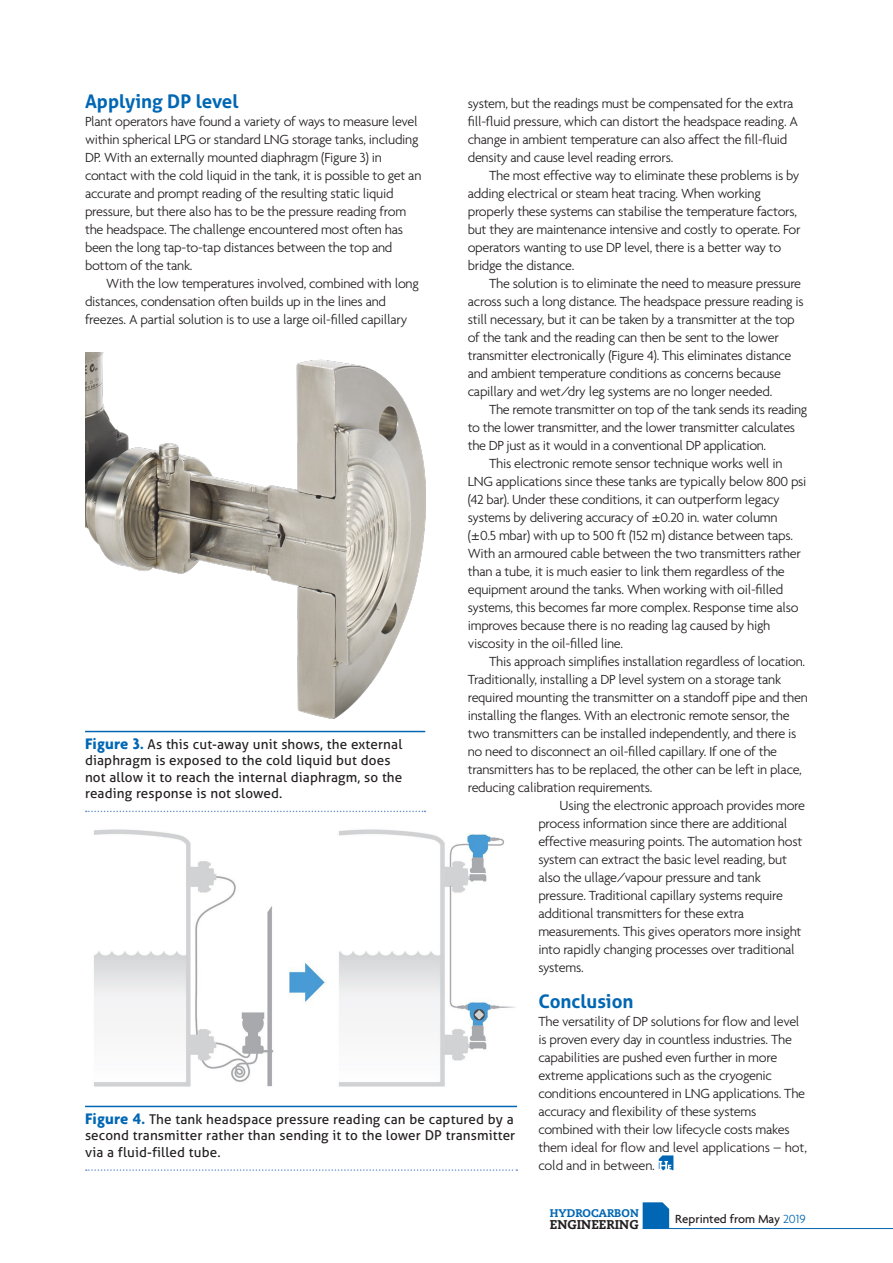
<style>
.page{position:relative;width:893px;height:1263px;background:#fff}
.page>*{position:absolute;margin:0;border:0;box-sizing:border-box;transform-origin:0 0}
.Sub_1{font:700 18.75px "Aller";color:#0167b4}
.Body_Text{font:300 14.25px/18px "Agenda";letter-spacing:-.02em;color:#231f20}
.Paragraph_1{font:300 14.25px/18px "Agenda";letter-spacing:-.02em;color:#231f20}
.t1{font:13.5px/16.2px "Aller";letter-spacing:.01em;color:#231f20;text-align:justify}
.t2{font:500 12.75px "Agenda";color:#231f20}
.t3{font:800 12.75px "Caecilia";color:#231f20}
.t4{font:800 11.1px "Caecilia";color:#0167b4}
.s1{font-family:"Helvetica"}
.s2{font-family:"Agenda";font-weight:700;font-size:16.5px;color:#0167b4}
.s3{font-weight:300;color:#0167b4}
</style>
<div class="page">
<hr style="left:643px;top:1228px;width:250px;height:1px;background:#0167b4">
<svg style="left:643px;top:1202px;width:26px;height:26px"></svg>
<svg style="left:659px;top:1155px;width:14px;height:15px"></svg>
<hr style="left:85px;top:1106px;width:432px;height:1px;background:#0167b4">
<svg style="left:86px;top:1169px;width:431px;height:2px"></svg>
<img style="left:94px;top:829px;width:421px;height:258px">
<img style="left:85px;top:353px;width:340px;height:365px">
<hr style="left:85px;top:731px;width:340px;height:1px;background:#0167b4">
<svg style="left:86px;top:811px;width:339px;height:1px"></svg>
<p class="Sub_1" style="left:85px;top:90px;width:155px">Applying DP level</p>
<p class="Paragraph_1" style="left:85px;top:112px;width:338px">Plant operators have found a variety of ways to measure level within spherical LPG or standard LNG storage tanks, including DP. With an externally mounted diaphragm (Figure 3) in contact with the cold liquid in the tank, it is possible to get an accurate and prompt reading of the resulting static liquid pressure, but there also has to be the pressure reading from the headspace. The challenge encountered most often has been the long tap-to-tap distances between the top and bottom of the tank.</p>
<p class="Body_Text" style="left:85px;top:274px;width:335px;text-indent:21px">With the low temperatures involved, combined with long distances, condensation often builds up in the lines and freezes. A partial solution is to use a large oil-filled capillary</p>
<p class="Body_Text" style="left:468px;top:94px;width:332px">system, but the readings must be compensated for the extra fill-fluid pressure, which can distort the headspace reading. A change in ambient temperature can also affect the fill-fluid density and cause level reading errors.</p>
<p class="Body_Text" style="left:468px;top:166px;width:334px;text-indent:21px">The most effective way to eliminate these problems is by adding electrical or steam heat tracing. When working properly these systems can stabilise the temperature factors, but they are maintenance intensive and costly to operate. For operators wanting to use DP level, there is a better way to bridge the distance.</p>
<p class="Body_Text" style="left:468px;top:274px;width:338px;text-indent:21px">The solution is to eliminate the need to measure pressure across such a long distance. The headspace pressure reading is still necessary, but it can be taken by a transmitter at the top of the tank and the reading can then be sent to the lower transmitter electronically (Figure 4). This eliminates distance and ambient temperature conditions as concerns because capillary and wet/dry leg systems are no longer needed.</p>
<p class="Body_Text" style="left:468px;top:400px;width:341px;text-indent:21px">The remote transmitter on top of the tank sends its reading to the lower transmitter, and the lower transmitter calculates the DP just as it would in a conventional DP application.</p>
<p class="Body_Text" style="left:468px;top:454px;width:340px;text-indent:21px">This electronic remote sensor technique works well in LNG applications since these tanks are typically below 800 psi (42 bar). Under these conditions, it can outperform legacy systems by delivering accuracy of <span class="s1">±</span>0.20 in. water column (<span class="s1">±</span>0.5 mbar) with up to 500 ft (152 m) distance between taps.<br>With an armoured cable between the two transmitters rather than a tube, it is much easier to link them regardless of the equipment around the tanks. When working with oil-filled systems, this becomes far more complex. Response time also improves because there is no reading lag caused by high viscosity in the oil-filled line.</p>
<p class="Body_Text" style="left:468px;top:652px;width:342px;text-indent:21px">This approach simplifies installation regardless of location.<br>Traditionally, installing a DP level system on a storage tank required mounting the transmitter on a standoff pipe and then installing the flanges. With an electronic remote sensor, the two transmitters can be installed independently, and there is no need to disconnect an oil-filled capillary. If one of the transmitters has to be replaced, the other can be left in place, reducing calibration requirements.</p>
<p class="Body_Text" style="left:538px;top:796px;width:268px;text-indent:21px">Using the electronic approach provides more process information since there are additional effective measuring points. The automation host system can extract the basic level reading, but also the ullage/vapour pressure and tank pressure. Traditional capillary systems require additional transmitters for these extra measurements. This gives operators more insight into rapidly changing processes over traditional systems.</p>
<p class="Sub_1" style="left:538px;top:990px;width:97px">Conclusion</p>
<p class="Paragraph_1" style="left:538px;top:1012px;width:270px">The versatility of DP solutions for flow and level is proven every day in countless industries. The capabilities are pushed even further in more extreme applications such as the cryogenic conditions encountered in LNG applications. The accuracy and flexibility of these systems combined with their low lifecycle costs makes them ideal for flow and level applications – hot, cold and in between.</p>
<p class="t1" style="left:85px;top:736px;width:319px;text-align:left"><span class="s2">Figure 3.</span> As this cut-away unit shows, the external diaphragm is exposed to the cold liquid but does not allow it to reach the internal diaphragm, so the reading response is not slowed.</p>
<p class="t1" style="left:85px;top:1111px;width:432px"><span class="s2">Figure 4.</span> The tank headspace pressure reading can be captured by a second transmitter rather than sending it to the lower DP transmitter via a fluid-filled tube.</p>
<p class="t4" style="left:550px;top:1207px;width:90px">HYDROCARBON</p>
<p class="t3" style="left:550px;top:1216px;width:90px">ENGINEERING</p>
<p class="t2" style="left:675px;top:1211px;width:132px">Reprinted from May <span class="s3">2019</span></p>
</div>
